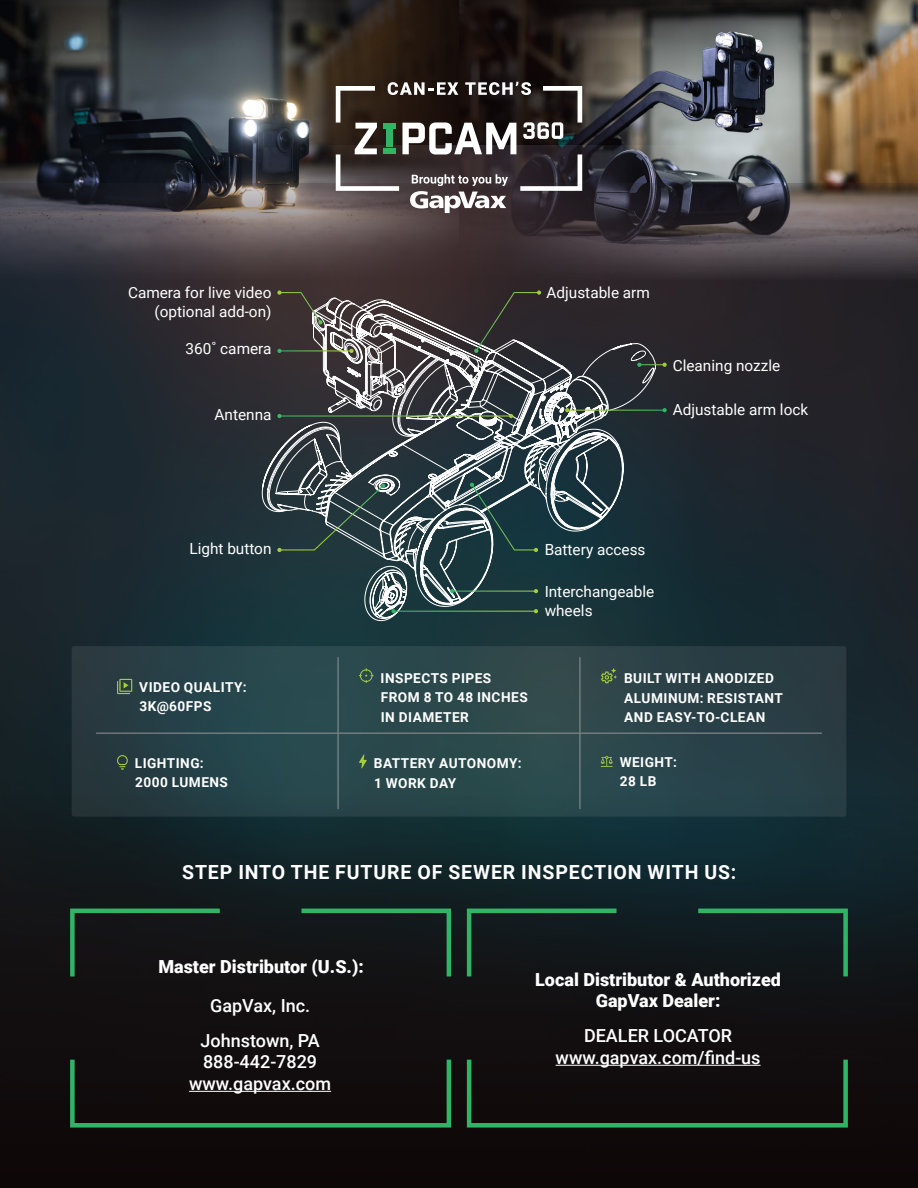
<style>
.page{position:relative;width:918px;height:1188px;background:#fff}
.page>*{position:absolute;margin:0;border:0;box-sizing:border-box;transform-origin:0 0}
.t1{font:700 19.5px "Roboto";letter-spacing:.045em;color:#fff}
.t2{font:500 18px/21.6px "Roboto";color:#fff;text-align:center}
.t3{font:900 18px/21.6px "Roboto";color:#fff;text-align:center}
.t4{font:15.3px/18.8px "Roboto";color:#fff}
.t5{font:700 13.65px/19.5px "Roboto";letter-spacing:.035em;color:#fff}
</style>
<div class="page">
<img style="left:0;top:282px;width:918px;height:906px">
<img style="left:0;top:0;width:918px;height:282px">
<div style="left:72px;top:646px;width:774px;height:171px;background:#29454a;border-radius:2px"></div>
<hr style="left:338px;top:657px;width:1px;height:76px;background:#939598">
<hr style="left:579px;top:657px;width:1px;height:76px;background:#939598">
<hr style="left:96px;top:733px;width:242px;height:1px;background:#939598">
<hr style="left:338px;top:733px;width:242px;height:1px;background:#939598">
<hr style="left:338px;top:734px;width:1px;height:75px;background:#939598">
<hr style="left:580px;top:733px;width:242px;height:1px;background:#939598">
<hr style="left:579px;top:734px;width:1px;height:75px;background:#939598">
<svg style="left:117px;top:679px;width:15px;height:15px"></svg>
<svg style="left:359px;top:668px;width:15px;height:15px"></svg>
<svg style="left:601px;top:668px;width:16px;height:15px"></svg>
<svg style="left:117px;top:755px;width:11px;height:15px"></svg>
<svg style="left:359px;top:755px;width:8px;height:13px"></svg>
<svg style="left:601px;top:756px;width:12px;height:11px"></svg>
<svg style="left:262px;top:290px;width:405px;height:331px;background:#414d51"></svg>
<hr style="left:556px;top:1065px;width:205px;height:1px;background:#fff">
<hr style="left:189px;top:1091px;width:142px;height:1px;background:#fff">
<div style="left:70px;top:1057px;width:381px;height:71px;border:4px solid #30b567"></div>
<svg style="left:297px;top:906px;width:156px;height:75px;background:#14221e"></svg>
<svg style="left:68px;top:906px;width:156px;height:75px;background:#16201b"></svg>
<div style="left:467px;top:1057px;width:381px;height:71px;border:4px solid #30b567"></div>
<svg style="left:694px;top:906px;width:156px;height:75px;background:#122623"></svg>
<svg style="left:465px;top:906px;width:156px;height:75px;background:#142421"></svg>
<svg style="left:336px;top:82px;width:246px;height:131px;background:#57504f"></svg>
<p class="t4" style="left:128px;top:283px;width:145px;text-align:right">Camera for live video (optional add-on)</p>
<p class="t4" style="left:547px;top:283px;width:105px">Adjustable arm</p>
<p class="t4" style="left:185px;top:339px;width:88px">360˚ camera</p>
<p class="t4" style="left:673px;top:355px;width:109px">Cleaning nozzle</p>
<p class="t4" style="left:215px;top:404px;width:58px">Antenna</p>
<p class="t4" style="left:673px;top:399px;width:137px">Adjustable arm lock</p>
<p class="t4" style="left:189px;top:538px;width:84px">Light button</p>
<p class="t4" style="left:545px;top:540px;width:102px">Battery access</p>
<p class="t4" style="left:545px;top:582px;width:111px">Interchangeable wheels</p>
<p class="t5" style="left:139px;top:677px;width:109px">VIDEO QUALITY:<br>3K@60FPS</p>
<p class="t5" style="left:381px;top:668px;width:149px">INSPECTS PIPES<br>FROM 8 TO 48 INCHES<br>IN DIAMETER</p>
<p class="t5" style="left:624px;top:668px;width:160px">BUILT WITH ANODIZED<br>ALUMINUM: RESISTANT<br>AND EASY-TO-CLEAN</p>
<p class="t5" style="left:135px;top:753px;width:95px">LIGHTING:<br>2000 LUMENS</p>
<p class="t5" style="left:374px;top:753px;width:149px">BATTERY AUTONOMY:<br>1 WORK DAY</p>
<p class="t5" style="left:620px;top:752px;width:59px">WEIGHT:<br>28 LB</p>
<p class="t1" style="left:182px;top:859px;width:556px">STEP INTO THE FUTURE OF SEWER INSPECTION WITH US:</p>
<p class="t3" style="left:158px;top:955px;width:207px">Master Distributor (U.S.):</p>
<p class="t2" style="left:210px;top:994px;width:102px">GapVax, Inc.</p>
<p class="t2" style="left:201px;top:1029px;width:121px">Johnstown, PA</p>
<p class="t2" style="left:203px;top:1051px;width:116px">888-442-7829</p>
<p class="t2" style="left:189px;top:1072px;width:143px">www.gapvax.com</p>
<p class="t3" style="left:535px;top:968px;width:247px">Local Distributor &amp; Authorized<br>GapVax Dealer:</p>
<p class="t2" style="left:556px;top:1024px;width:206px">DEALER LOCATOR www.gapvax.com/find-us</p>
</div>
